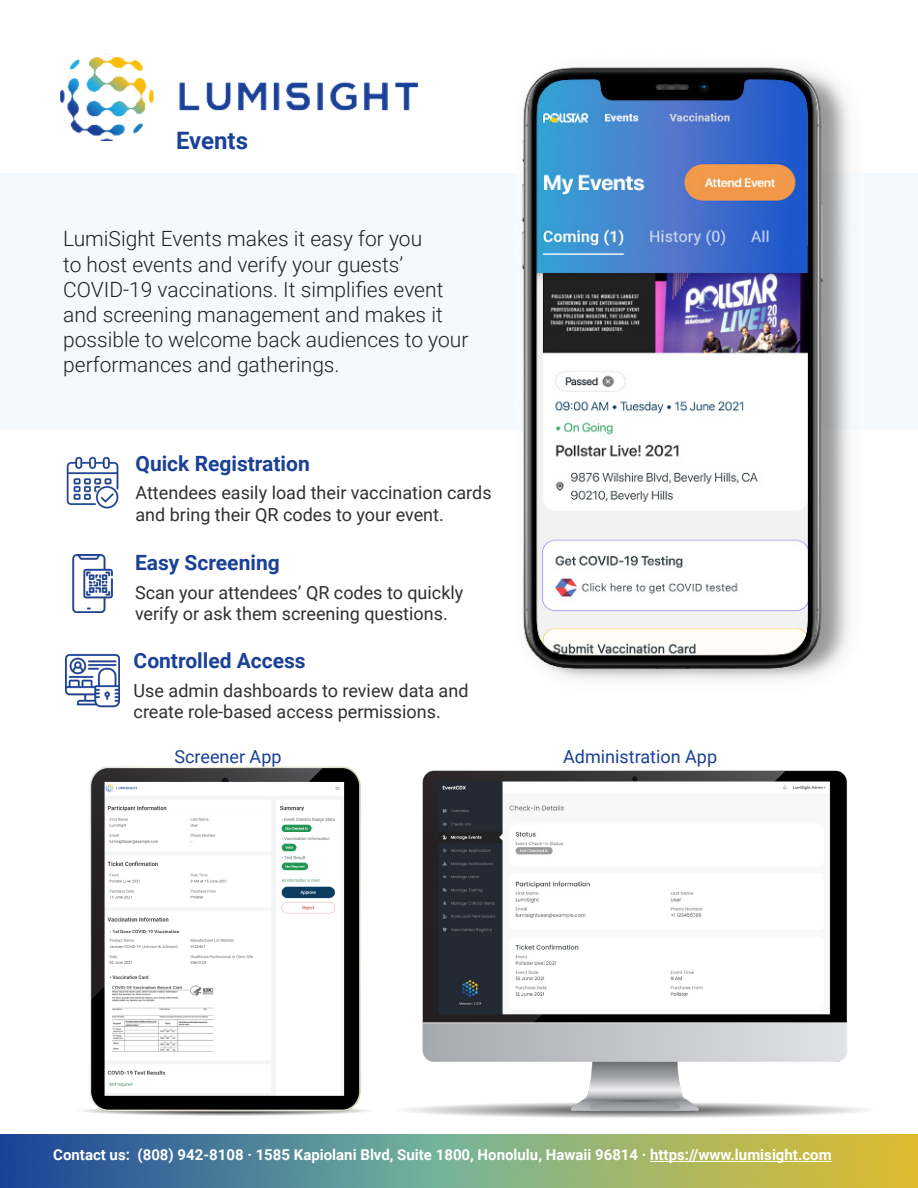
<style>
.page{position:relative;width:918px;height:1188px;background:#fff}
.page>*{position:absolute;margin:0;border:0;box-sizing:border-box;transform-origin:0 0}
.Roboto_Regular_14pt{font:700 24px "Roboto";color:#1a4197}
.t1{font:300 21px/25.2px "Roboto";color:#231f20}
.t2{font:700 21px "Roboto";color:#1a4197}
.t3{font:18px/21.6px "Roboto";color:#312f30}
.t4{font:18px "Roboto";color:#1a4197}
.t5{font:700 15px "Roboto";color:#fff}
</style>
<div class="page">
<div style="left:0;top:173px;width:918px;height:257px;background:#f3f9ff"></div>
<img style="left:60px;top:54px;width:358px;height:86px">
<img style="left:0;top:1134px;width:917px;height:54px">
<hr style="left:650px;top:1161px;width:182px;height:1px;background:#fff">
<img style="left:521px;top:67px;width:328px;height:613px">
<img style="left:346px;top:770px;width:572px;height:379px">
<img style="left:66px;top:456px;width:53px;height:53px">
<img style="left:72px;top:555px;width:41px;height:58px">
<img style="left:65px;top:654px;width:54px;height:54px">
<img style="left:82px;top:766px;width:320px;height:358px">
<p class="Roboto_Regular_14pt" style="left:176px;top:124px;width:74px">Events</p>
<p class="t1" style="left:63px;top:226px;width:407px">LumiSight Events makes it easy for you<br>to host events and verify your guests’ COVID-19 vaccinations. It simplifies event and screening management and makes it possible to welcome back audiences to your performances and gatherings.</p>
<p class="t2" style="left:136px;top:449px;width:176px">Quick Registration</p>
<p class="t3" style="left:136px;top:481px;width:358px">Attendees easily load their vaccination cards and bring their QR codes to your event.</p>
<p class="t2" style="left:135px;top:548px;width:146px">Easy Screening</p>
<p class="t3" style="left:135px;top:581px;width:330px">Scan your attendees’ QR codes to quickly verify or ask them screening questions.</p>
<p class="t2" style="left:134px;top:646px;width:174px">Controlled Access</p>
<p class="t3" style="left:134px;top:679px;width:336px">Use admin dashboards to review data and create role-based access permissions.</p>
<p class="t4" style="left:175px;top:744px;width:109px">Screener App</p>
<p class="t4" style="left:563px;top:744px;width:155px">Administration App</p>
<p class="t5" style="left:53px;top:1145px;width:780px">Contact us: (808) 942-8108 · 1585 Kapiolani Blvd, Suite 1800, Honolulu, Hawaii 96814 · https://www.lumisight.com</p>
</div>
